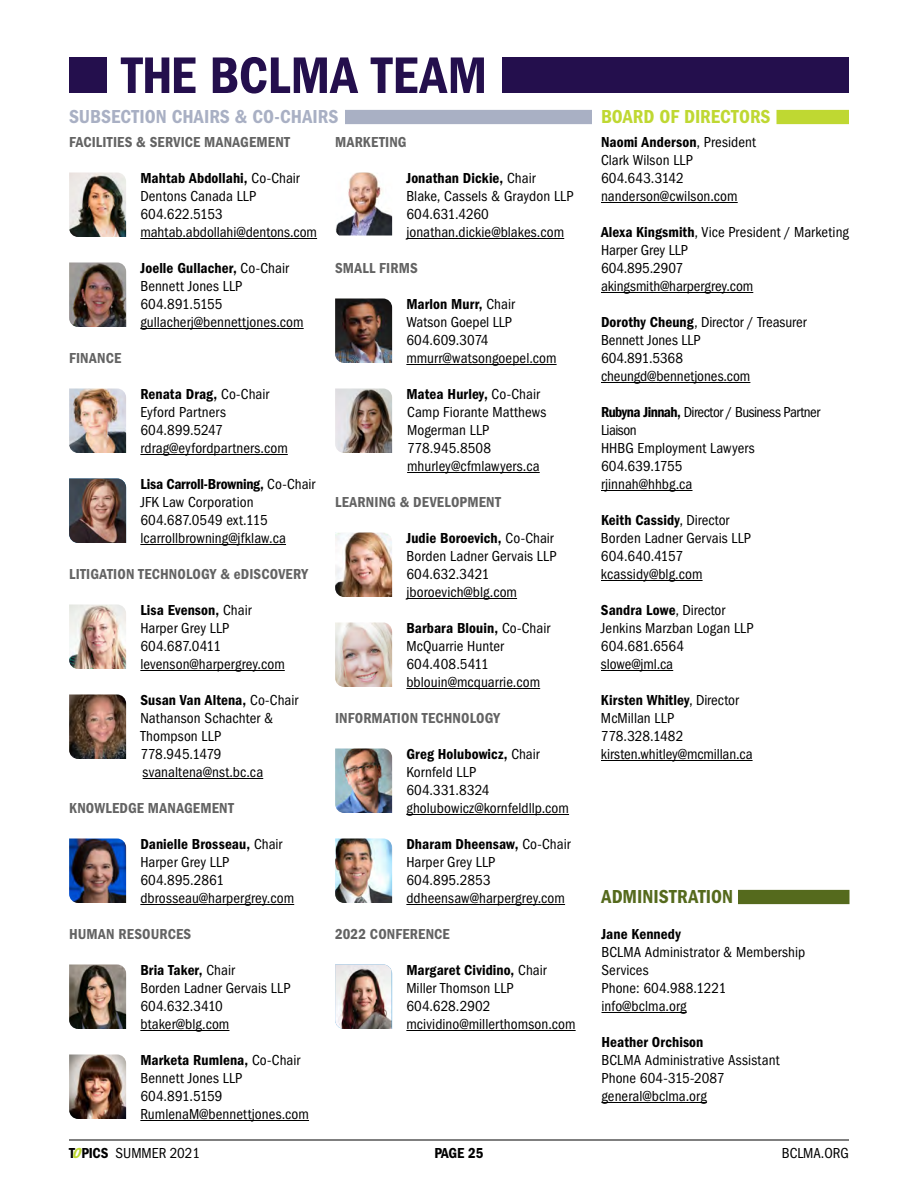
<style>
.page{position:relative;width:918px;height:1188px;background:#fff}
.page>*{position:absolute;margin:0;border:0;box-sizing:border-box;transform-origin:0 0}
.t1{font:53.25px "ITC Franklin Gothic Std Dm Cd";letter-spacing:.005em;color:#240f4d}
.t2{font:19.5px "ITC Franklin Gothic Std Dm Cd";color:#a9b0c4}
.t3{font:19.5px "ITC Franklin Gothic Std Dm Cd";color:#bfd832}
.t4{font:19.5px "ITC Franklin Gothic Std Dm Cd";color:#556a1d}
.t5{font:condensed 15px/18px "ITC Franklin Gothic Std";letter-spacing:.005em;color:#000}
.t6{font:15px "ITC Franklin Gothic Std Dm Cd";letter-spacing:.005em;color:#000}
.t7{font:15px "ITC Franklin Gothic Std Dm Cd";letter-spacing:.01em;color:#636363}
.t8{font:15px "ITC Franklin Gothic Std Dm Cd";letter-spacing:-.015em;color:#000}
.s1{font-family:"ITC Franklin Gothic Std";font-stretch:condensed}
.s2{font-family:"ITC Franklin Gothic Std Dm Cd";font-stretch:normal}
.s3{font-family:"ITC Franklin Gothic Std Dm Cd";font-style:italic;font-stretch:normal;color:#bfd832}
</style>
<div class="page">
<hr style="left:69px;top:1140px;width:780px;height:1px;background:#000">
<div style="left:502px;top:57px;width:347px;height:36px;background:#240f4d"></div>
<div style="left:69px;top:57px;width:37px;height:36px;background:#240f4d"></div>
<div style="left:345px;top:110px;width:247px;height:14px;background:#a9b0c4"></div>
<div style="left:738px;top:890px;width:111px;height:14px;background:#556a1d"></div>
<hr style="left:602px;top:1012px;width:85px;height:1px;background:#000">
<hr style="left:602px;top:1102px;width:105px;height:1px;background:#000">
<div style="left:777px;top:110px;width:72px;height:14px;background:#bfd832"></div>
<hr style="left:601px;top:202px;width:137px;height:1px;background:#000">
<hr style="left:601px;top:292px;width:152px;height:1px;background:#000">
<hr style="left:601px;top:382px;width:149px;height:1px;background:#000">
<hr style="left:601px;top:490px;width:92px;height:1px;background:#000">
<hr style="left:601px;top:580px;width:102px;height:1px;background:#000">
<hr style="left:601px;top:670px;width:72px;height:1px;background:#000">
<hr style="left:601px;top:760px;width:152px;height:1px;background:#000">
<hr style="left:140px;top:238px;width:177px;height:1px;background:#000">
<hr style="left:140px;top:328px;width:164px;height:1px;background:#000">
<hr style="left:140px;top:454px;width:148px;height:1px;background:#000">
<hr style="left:140px;top:544px;width:146px;height:1px;background:#000">
<hr style="left:140px;top:670px;width:145px;height:1px;background:#000">
<hr style="left:143px;top:778px;width:120px;height:1px;background:#000">
<hr style="left:140px;top:904px;width:154px;height:1px;background:#000">
<hr style="left:140px;top:1030px;width:89px;height:1px;background:#000">
<hr style="left:140px;top:1120px;width:169px;height:1px;background:#000">
<img style="left:69px;top:172px;width:57px;height:65px">
<img style="left:69px;top:262px;width:57px;height:65px">
<img style="left:69px;top:388px;width:57px;height:65px">
<img style="left:69px;top:478px;width:57px;height:65px">
<img style="left:69px;top:604px;width:57px;height:65px">
<img style="left:69px;top:694px;width:57px;height:65px">
<img style="left:69px;top:838px;width:57px;height:65px">
<img style="left:69px;top:964px;width:57px;height:65px">
<img style="left:69px;top:1054px;width:57px;height:65px">
<hr style="left:406px;top:238px;width:158px;height:1px;background:#000">
<hr style="left:406px;top:364px;width:151px;height:1px;background:#000">
<hr style="left:407px;top:472px;width:133px;height:1px;background:#000">
<hr style="left:406px;top:598px;width:111px;height:1px;background:#000">
<hr style="left:406px;top:688px;width:134px;height:1px;background:#000">
<hr style="left:406px;top:814px;width:163px;height:1px;background:#000">
<hr style="left:406px;top:904px;width:159px;height:1px;background:#000">
<hr style="left:406px;top:1030px;width:170px;height:1px;background:#000">
<img style="left:335px;top:172px;width:57px;height:64px">
<img style="left:335px;top:298px;width:57px;height:65px">
<img style="left:335px;top:388px;width:57px;height:65px">
<img style="left:335px;top:532px;width:57px;height:65px">
<img style="left:335px;top:622px;width:57px;height:65px">
<img style="left:335px;top:748px;width:57px;height:65px">
<img style="left:335px;top:838px;width:57px;height:65px">
<img style="left:335px;top:964px;width:57px;height:65px">
<h1 class="t1" style="left:121px;top:45px;width:367px">THE BCLMA TEAM</h1>
<h2 class="t2" style="left:69px;top:106px;width:271px">SUBSECTION CHAIRS &amp; CO-CHAIRS</h2>
<p class="t7" style="left:69px;top:133px;width:222px">FACILITIES &amp; SERVICE MANAGEMENT</p>
<p class="t6" style="left:140px;top:169px;width:161px">Mahtab Abdollahi, <span class="s1">Co-Chair</span></p>
<p class="t5" style="left:140px;top:187px;width:178px">Dentons Canada LLP<br>604.622.5153 mahtab.abdollahi@dentons.com</p>
<p class="t6" style="left:140px;top:259px;width:150px">Joelle Gullacher, <span class="s1">Co-Chair</span></p>
<p class="t5" style="left:140px;top:277px;width:165px">Bennett Jones LLP<br>604.891.5155 gullacherj@bennettjones.com</p>
<p class="t7" style="left:69px;top:349px;width:54px">FINANCE</p>
<p class="t6" style="left:140px;top:385px;width:131px">Renata Drag, <span class="s1">Co-Chair</span></p>
<p class="t5" style="left:140px;top:403px;width:149px">Eyford Partners<br>604.899.5247 rdrag@eyfordpartners.com</p>
<p class="t8" style="left:140px;top:475px;width:177px">Lisa Carroll-Browning, <span class="s1">Co-Chair</span></p>
<p class="t5" style="left:140px;top:493px;width:147px">JFK Law Corporation<br>604.687.0549 ext.115 lcarrollbrowning@jfklaw.ca</p>
<p class="t7" style="left:69px;top:565px;width:240px">LITIGATION TECHNOLOGY &amp; eDISCOVERY</p>
<p class="t6" style="left:140px;top:601px;width:113px">Lisa Evenson, <span class="s1">Chair</span></p>
<p class="t5" style="left:140px;top:619px;width:146px">Harper Grey LLP<br>604.687.0411 levenson@harpergrey.com</p>
<p class="t6" style="left:140px;top:691px;width:159px">Susan Van Altena, <span class="s1">Co-Chair</span></p>
<p class="t5" style="left:140px;top:709px;width:135px">Nathanson Schachter &amp;<br>Thompson LLP<br>778.945.1479 svanaltena@nst.bc.ca</p>
<p class="t7" style="left:69px;top:799px;width:166px">KNOWLEDGE MANAGEMENT</p>
<p class="t6" style="left:140px;top:835px;width:144px">Danielle Brosseau, <span class="s1">Chair</span></p>
<p class="t5" style="left:140px;top:853px;width:155px">Harper Grey LLP<br>604.895.2861 dbrosseau@harpergrey.com</p>
<p class="t7" style="left:69px;top:925px;width:124px">HUMAN RESOURCES</p>
<p class="t6" style="left:140px;top:961px;width:96px">Bria Taker, <span class="s1">Chair</span></p>
<p class="t5" style="left:140px;top:979px;width:152px">Borden Ladner Gervais LLP<br>604.632.3410 btaker@blg.com</p>
<p class="t6" style="left:140px;top:1051px;width:161px">Marketa Rumlena, <span class="s1">Co-Chair</span></p>
<p class="t5" style="left:140px;top:1069px;width:170px">Bennett Jones LLP<br>604.891.5159<br>RumlenaM@bennettjones.com</p>
<p class="t7" style="left:335px;top:133px;width:73px">MARKETING</p>
<p class="t6" style="left:406px;top:169px;width:131px">Jonathan Dickie, <span class="s1">Chair</span></p>
<p class="t5" style="left:406px;top:187px;width:169px">Blake, Cassels &amp; Graydon LLP<br>604.631.4260 jonathan.dickie@blakes.com</p>
<p class="t7" style="left:335px;top:259px;width:84px">SMALL FIRMS</p>
<p class="t6" style="left:406px;top:295px;width:110px">Marlon Murr, <span class="s1">Chair</span></p>
<p class="t5" style="left:406px;top:313px;width:152px">Watson Goepel LLP<br>604.609.3074 mmurr@watsongoepel.com</p>
<p class="t6" style="left:406px;top:385px;width:135px">Matea Hurley, <span class="s1">Co-Chair</span></p>
<p class="t5" style="left:407px;top:403px;width:141px">Camp Fiorante Matthews<br>Mogerman LLP<br>778.945.8508 mhurley@cfmlawyers.ca</p>
<p class="t7" style="left:335px;top:493px;width:167px">LEARNING &amp; DEVELOPMENT</p>
<p class="t6" style="left:406px;top:529px;width:149px">Judie Boroevich, <span class="s1">Co-Chair</span></p>
<p class="t5" style="left:406px;top:547px;width:152px">Borden Ladner Gervais LLP<br>604.632.3421 jboroevich@blg.com</p>
<p class="t6" style="left:406px;top:619px;width:145px">Barbara Blouin, <span class="s1">Co-Chair</span></p>
<p class="t5" style="left:406px;top:637px;width:135px">McQuarrie Hunter<br>604.408.5411 bblouin@mcquarrie.com</p>
<p class="t7" style="left:335px;top:709px;width:167px">INFORMATION TECHNOLOGY</p>
<p class="t6" style="left:406px;top:745px;width:135px">Greg Holubowicz, <span class="s1">Chair</span></p>
<p class="t5" style="left:406px;top:763px;width:164px">Kornfeld LLP<br>604.331.8324 gholubowicz@kornfeldllp.com</p>
<p class="t6" style="left:406px;top:835px;width:166px">Dharam Dheensaw, <span class="s1">Co-Chair</span></p>
<p class="t5" style="left:406px;top:853px;width:160px">Harper Grey LLP<br>604.895.2853 ddheensaw@harpergrey.com</p>
<p class="t7" style="left:335px;top:925px;width:116px">2022 CONFERENCE</p>
<p class="t6" style="left:406px;top:961px;width:142px">Margaret Cividino, <span class="s1">Chair</span></p>
<p class="t5" style="left:406px;top:979px;width:171px">Miller Thomson LLP<br>604.628.2902 mcividino@millerthomson.com</p>
<h2 class="t3" style="left:601px;top:106px;width:171px">BOARD OF DIRECTORS</h2>
<p class="t6" style="left:601px;top:133px;width:157px">Naomi Anderson<span class="s1">, President</span></p>
<p class="t5" style="left:601px;top:151px;width:138px">Clark Wilson LLP<br>604.643.3142 nanderson@cwilson.com</p>
<p class="t5" style="left:601px;top:223px;width:249px"><span class="s2">Alexa Kingsmith</span>, Vice President / Marketing<br>Harper Grey LLP<br>604.895.2907<br>akingsmith@harpergrey.com</p>
<p class="t5" style="left:601px;top:313px;width:207px"><span class="s2">Dorothy Cheung</span>, Director / Treasurer<br>Bennett Jones LLP<br>604.891.5368 cheungd@bennetjones.com</p>
<p class="t5" style="left:601px;top:403px;width:221px"><span class="s2">Rubyna Jinnah,</span> Director / Business Partner<br>Liaison<br>HHBG Employment Lawyers<br>604.639.1755<br>rjinnah@hhbg.ca</p>
<p class="t6" style="left:601px;top:511px;width:130px">Keith Cassidy<span class="s1">, Director</span></p>
<p class="t5" style="left:601px;top:529px;width:152px">Borden Ladner Gervais LLP<br>604.640.4157 kcassidy@blg.com</p>
<p class="t6" style="left:601px;top:601px;width:126px">Sandra Lowe<span class="s1">, Director</span></p>
<p class="t5" style="left:601px;top:619px;width:154px">Jenkins Marzban Logan LLP<br>604.681.6564 slowe@jml.ca</p>
<p class="t6" style="left:601px;top:691px;width:139px">Kirsten Whitley<span class="s1">, Director</span></p>
<p class="t5" style="left:601px;top:709px;width:153px">McMillan LLP<br>778.328.1482 kirsten.whitley@mcmillan.ca</p>
<h2 class="t4" style="left:602px;top:886px;width:133px">ADMINISTRATION</h2>
<p class="t6" style="left:602px;top:925px;width:81px">Jane Kennedy</p>
<p class="t5" style="left:602px;top:943px;width:205px">BCLMA Administrator &amp; Membership<br>Services<br>Phone: 604.988.1221 info@bclma.org</p>
<p class="t6" style="left:602px;top:1033px;width:103px">Heather Orchison</p>
<p class="t5" style="left:602px;top:1051px;width:180px">BCLMA Administrative Assistant<br>Phone 604-315-2087 general@bclma.org</p>
<p class="t5" style="left:69px;top:1144px;width:133px"><span class="s2">T</span><span class="s3">O</span><span class="s2">PICS</span> SUMMER 2021</p>
<p class="t6" style="left:434px;top:1145px;width:51px">PAGE 25</p>
<p class="t5" style="left:782px;top:1144px;width:69px">BCLMA.ORG</p>
</div>
